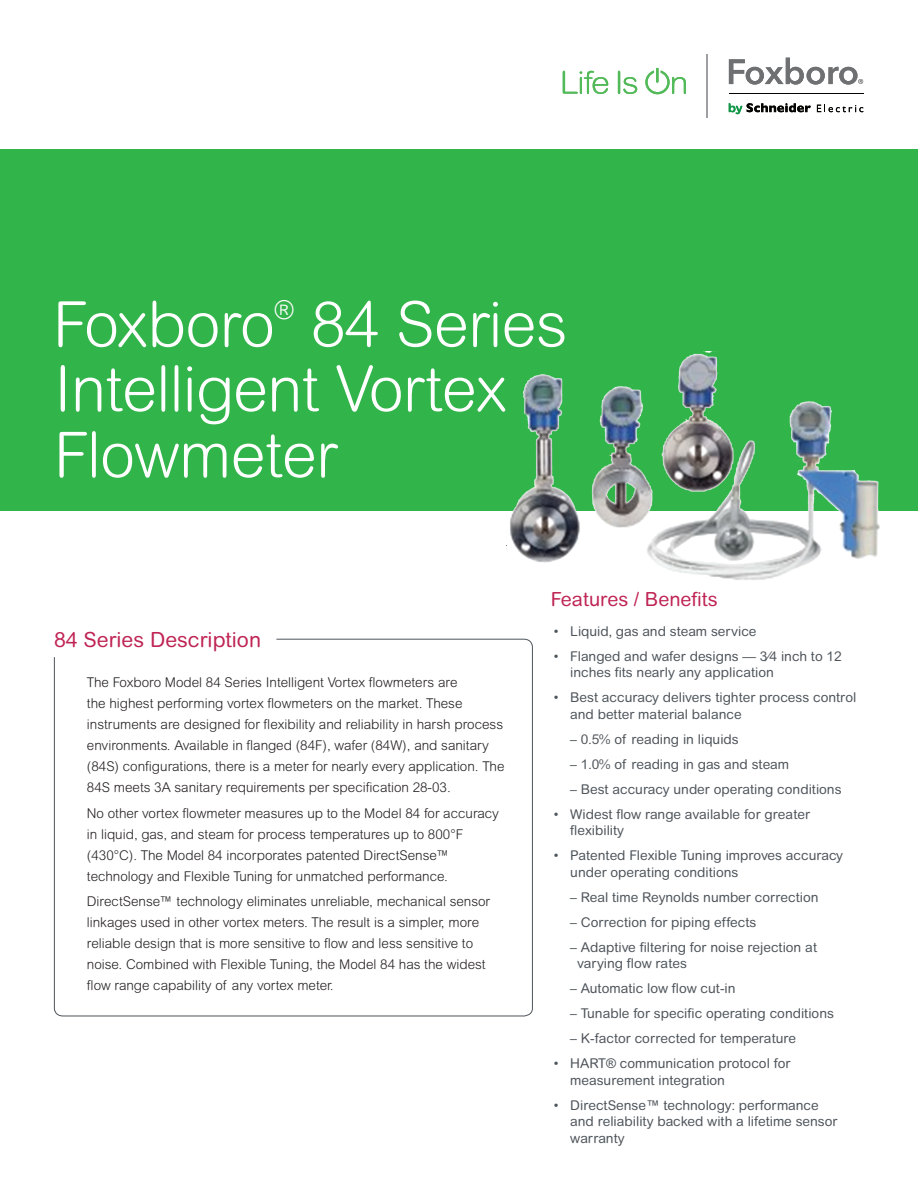
<style>
.page{position:relative;width:918px;height:1188px;background:#fff}
.page>*{position:absolute;margin:0;border:0;box-sizing:border-box;transform-origin:0 0}
.t1{font:300 63px/66px "Arial Rounded MT Std";letter-spacing:-.01em;color:#fff}
.t2{font:300 26.25px "Arial Rounded MT Std";color:#fff;scale:.96 1}
.t3{font:21px "Arial Rounded MT Std";color:#bf2454}
.t4{font:19.5px "Arial Rounded MT Std";color:#bf2454}
.t5{font:300 13.5px/21px "Arial Rounded MT Std";color:#231f20}
.t6{font:13.5px/16.5px "Arial Rounded MT Std";color:#4d545a}
</style>
<div class="page">
<div style="left:0;top:149px;width:918px;height:361px;background:#31b44a"></div>
<svg style="left:54px;top:638px;width:479px;height:379px"></svg>
<img style="left:507px;top:351px;width:377px;height:229px">
<svg style="left:563px;top:71px;width:45px;height:23px"></svg>
<svg style="left:618px;top:71px;width:19px;height:23px"></svg>
<svg style="left:645px;top:68px;width:41px;height:26px"></svg>
<hr style="left:707px;top:54px;width:1px;height:64px;background:#9e9fa3">
<svg style="left:729px;top:103px;width:82px;height:11px"></svg>
<svg style="left:817px;top:105px;width:46px;height:7px"></svg>
<hr style="left:729px;top:93px;width:134px;height:1px;background:#040503">
<svg style="left:729px;top:58px;width:134px;height:27px"></svg>
<h1 class="t1" style="left:53px;top:291px;width:223px">Foxboro</h1>
<h2 class="t2" style="left:274px;top:295px;width:23px">®</h2>
<h1 class="t1" style="left:311px;top:291px;width:258px">84 Series</h1>
<h1 class="t1" style="left:54px;top:355px;width:455px">Intelligent Vortex<br>Flowmeter</h1>
<h3 class="t3" style="left:54px;top:627px;width:209px">84 Series Description</h3>
<p class="t5" style="left:87px;top:672px;width:419px">The Foxboro Model 84 Series Intelligent Vortex flowmeters are<br>the highest performing vortex flowmeters on the market. These instruments are designed for flexibility and reliability in harsh process environments. Available in flanged (84F), wafer (84W), and sanitary (84S) configurations, there is a meter for nearly every application. The 84S meets 3A sanitary requirements per specification 28-03.</p>
<p class="t5" style="left:87px;top:802px;width:413px">No other vortex flowmeter measures up to the Model 84 for accuracy in liquid, gas, and steam for process temperatures up to 800°F (430°C). The Model 84 incorporates patented DirectSense™ technology and Flexible Tuning for unmatched performance.</p>
<p class="t5" style="left:87px;top:891px;width:405px">DirectSense™ technology eliminates unreliable, mechanical sensor linkages used in other vortex meters. The result is a simpler, more reliable design that is more sensitive to flow and less sensitive to noise. Combined with Flexible Tuning, the Model 84 has the widest flow range capability of any vortex meter.</p>
<h3 class="t4" style="left:551px;top:588px;width:168px">Features / Benefits</h3>
<p class="t6" style="left:554px;top:623px;width:204px">• Liquid, gas and steam service</p>
<p class="t6" style="left:570px;top:648px;width:273px;text-indent:-16px">• Flanged and wafer designs — 3⁄4 inch to 12 inches fits nearly any application</p>
<p class="t6" style="left:570px;top:689px;width:288px;text-indent:-16px">• Best accuracy delivers tighter process control and better material balance</p>
<p class="t6" style="left:570px;top:731px;width:170px">– 0.5% of reading in liquids</p>
<p class="t6" style="left:570px;top:756px;width:220px">– 1.0% of reading in gas and steam</p>
<p class="t6" style="left:570px;top:781px;width:273px">– Best accuracy under operating conditions</p>
<p class="t6" style="left:570px;top:806px;width:241px;text-indent:-16px">• Widest flow range available for greater flexibility</p>
<p class="t6" style="left:570px;top:847px;width:274px;text-indent:-16px">• Patented Flexible Tuning improves accuracy under operating conditions</p>
<p class="t6" style="left:570px;top:889px;width:250px">– Real time Reynolds number correction</p>
<p class="t6" style="left:570px;top:914px;width:188px">– Correction for piping effects</p>
<p class="t6" style="left:577px;top:939px;width:241px;text-indent:-7px">– Adaptive filtering for noise rejection at varying flow rates</p>
<p class="t6" style="left:570px;top:980px;width:167px">– Automatic low flow cut-in</p>
<p class="t6" style="left:570px;top:1005px;width:265px">– Tunable for specific operating conditions</p>
<p class="t6" style="left:570px;top:1030px;width:227px">– K-factor corrected for temperature</p>
<p class="t6" style="left:570px;top:1055px;width:222px;text-indent:-16px">• HART® communication protocol for measurement integration</p>
<p class="t6" style="left:570px;top:1097px;width:269px;text-indent:-16px">• DirectSense™ technology: performance and reliability backed with a lifetime sensor warranty</p>
</div>
